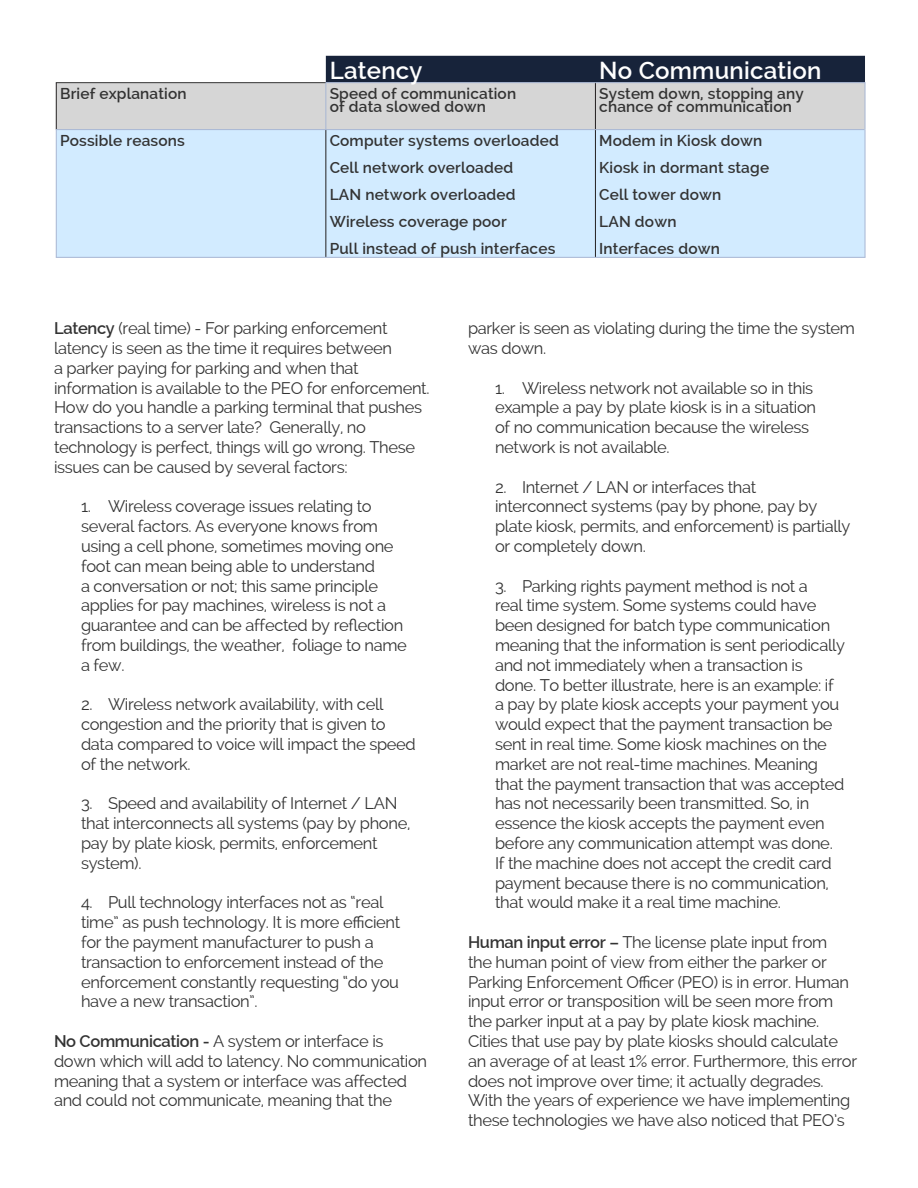
<style>
.page{position:relative;width:918px;height:1188px;background:#fff}
.page>*{position:absolute;margin:0;border:0;box-sizing:border-box;transform-origin:0 0}
.Table_header{font:600 24px "Raleway";letter-spacing:.01em;color:#fff}
.body{font:16.5px/19.8px "Raleway";letter-spacing:-.02em;color:#333}
.numbering_-_B{font:16.5px/19.8px "Raleway";letter-spacing:-.02em;color:#333}
.numbering_-_latency{font:16.5px/19.8px "Raleway";letter-spacing:-.02em;color:#333}
.Table_-_light{font:600 15.45px/13.5px "Raleway";letter-spacing:.01em;color:#333}
.s1{font-weight:600}
</style>
<div class="page">
<svg style="left:57px;top:56px;width:808px;height:73px;background:#acafb5"></svg>
<div style="left:57px;top:130px;width:808px;height:127px;background:#d2ebff"></div>
<hr style="left:56px;top:82px;width:270px;height:1px;background:#333">
<hr style="left:56px;top:83px;width:1px;height:46px;background:#231f20">
<hr style="left:595px;top:83px;width:1px;height:46px;background:#231f20">
<hr style="left:325px;top:130px;width:1px;height:127px;background:#231f20">
<hr style="left:595px;top:130px;width:1px;height:127px;background:#231f20">
<hr style="left:326px;top:82px;width:269px;height:1px;background:#a7b6d3">
<hr style="left:595px;top:82px;width:271px;height:1px;background:#a7b6d3">
<hr style="left:56px;top:257px;width:270px;height:1px;background:#a7b6d3">
<hr style="left:326px;top:257px;width:269px;height:1px;background:#a7b6d3">
<hr style="left:595px;top:257px;width:271px;height:1px;background:#a7b6d3">
<hr style="left:325px;top:83px;width:1px;height:46px;background:#a7b6d3">
<hr style="left:865px;top:83px;width:1px;height:47px;background:#a7b6d3">
<hr style="left:56px;top:129px;width:270px;height:1px;background:#a7b6d3">
<hr style="left:326px;top:129px;width:269px;height:1px;background:#a7b6d3">
<hr style="left:595px;top:129px;width:270px;height:1px;background:#a7b6d3">
<hr style="left:56px;top:130px;width:1px;height:127px;background:#a7b6d3">
<hr style="left:865px;top:130px;width:1px;height:127px;background:#a7b6d3">
<p class="Table_header" style="left:330px;top:57px;width:94px">Latency</p>
<p class="Table_header" style="left:599px;top:57px;width:224px">No Communication</p>
<p class="Table_-_light" style="left:60px;top:87px;width:128px">Brief explanation</p>
<p class="Table_-_light" style="left:330px;top:87px;width:188px">Speed of communication of data slowed down</p>
<p class="Table_-_light" style="left:599px;top:87px;width:206px">System down, stopping any chance of communication</p>
<p class="Table_-_light" style="left:60px;top:134px;width:126px">Possible reasons</p>
<p class="Table_-_light" style="left:330px;top:134px;width:231px">Computer systems overloaded</p>
<p class="Table_-_light" style="left:330px;top:161px;width:185px">Cell network overloaded</p>
<p class="Table_-_light" style="left:330px;top:188px;width:188px">LAN network overloaded</p>
<p class="Table_-_light" style="left:330px;top:214px;width:179px">Wireless coverage poor</p>
<p class="Table_-_light" style="left:330px;top:241px;width:227px">Pull instead of push interfaces</p>
<p class="Table_-_light" style="left:599px;top:134px;width:165px">Modem in Kiosk down</p>
<p class="Table_-_light" style="left:599px;top:161px;width:171px">Kiosk in dormant stage</p>
<p class="Table_-_light" style="left:599px;top:188px;width:124px">Cell tower down</p>
<p class="Table_-_light" style="left:599px;top:214px;width:79px">LAN down</p>
<p class="Table_-_light" style="left:599px;top:241px;width:122px">Interfaces down</p>
<p class="body" style="left:54px;top:319px;width:377px"><span class="s1">Latency</span> (real time) - For parking enforcement latency is seen as the time it requires between<br>a parker paying for parking and when that information is available to the PEO for enforcement.<br>How do you handle a parking terminal that pushes transactions to a server late? Generally, no technology is perfect, things will go wrong. These issues can be caused by several factors:</p>
<p class="numbering_-_latency" style="left:81px;top:497px;width:327px">1. Wireless coverage issues relating to several factors. As everyone knows from using a cell phone, sometimes moving one foot can mean being able to understand<br>a conversation or not; this same principle applies for pay machines, wireless is not a guarantee and can be affected by reflection from buildings, the weather, foliage to name a few.</p>
<p class="numbering_-_latency" style="left:81px;top:695px;width:336px">2. Wireless network availability, with cell congestion and the priority that is given to data compared to voice will impact the speed of the network.</p>
<p class="numbering_-_latency" style="left:81px;top:794px;width:331px">3. Speed and availability of Internet / LAN that interconnects all systems (pay by phone, pay by plate kiosk, permits, enforcement system).</p>
<p class="numbering_-_latency" style="left:81px;top:893px;width:321px">4. Pull technology interfaces not as “real time” as push technology. It is more efficient for the payment manufacturer to push a transaction to enforcement instead of the enforcement constantly requesting “do you have a new transaction”.</p>
<p class="body" style="left:54px;top:1031px;width:375px"><span class="s1">No Communication -</span> A system or interface is down which will add to latency. No communication meaning that a system or interface was affected and could not communicate, meaning that the</p>
<p class="body" style="left:468px;top:319px;width:389px">parker is seen as violating during the time the system was down.</p>
<p class="numbering_-_B" style="left:495px;top:378px;width:323px">1. Wireless network not available so in this example a pay by plate kiosk is in a situation of no communication because the wireless network is not available.</p>
<p class="numbering_-_B" style="left:495px;top:477px;width:357px">2. Internet / LAN or interfaces that interconnect systems (pay by phone, pay by plate kiosk, permits, and enforcement) is partially or completely down.</p>
<p class="numbering_-_B" style="left:495px;top:576px;width:352px">3. Parking rights payment method is not a<br>real time system. Some systems could have been designed for batch type communication meaning that the information is sent periodically and not immediately when a transaction is done. To better illustrate, here is an example: if a pay by plate kiosk accepts your payment you would expect that the payment transaction be sent in real time. Some kiosk machines on the market are not real-time machines. Meaning that the payment transaction that was accepted has not necessarily been transmitted. So, in essence the kiosk accepts the payment even before any communication attempt was done.<br>If the machine does not accept the credit card payment because there is no communication, that would make it a real time machine.</p>
<p class="body" style="left:468px;top:932px;width:391px"><span class="s1">Human input error –</span> The license plate input from<br>the human point of view from either the parker or Parking Enforcement Officer (PEO) is in error. Human input error or transposition will be seen more from the parker input at a pay by plate kiosk machine.<br>Cities that use pay by plate kiosks should calculate an average of at least 1% error. Furthermore, this error does not improve over time; it actually degrades.<br>With the years of experience we have implementing these technologies we have also noticed that PEO’s</p>
</div>
